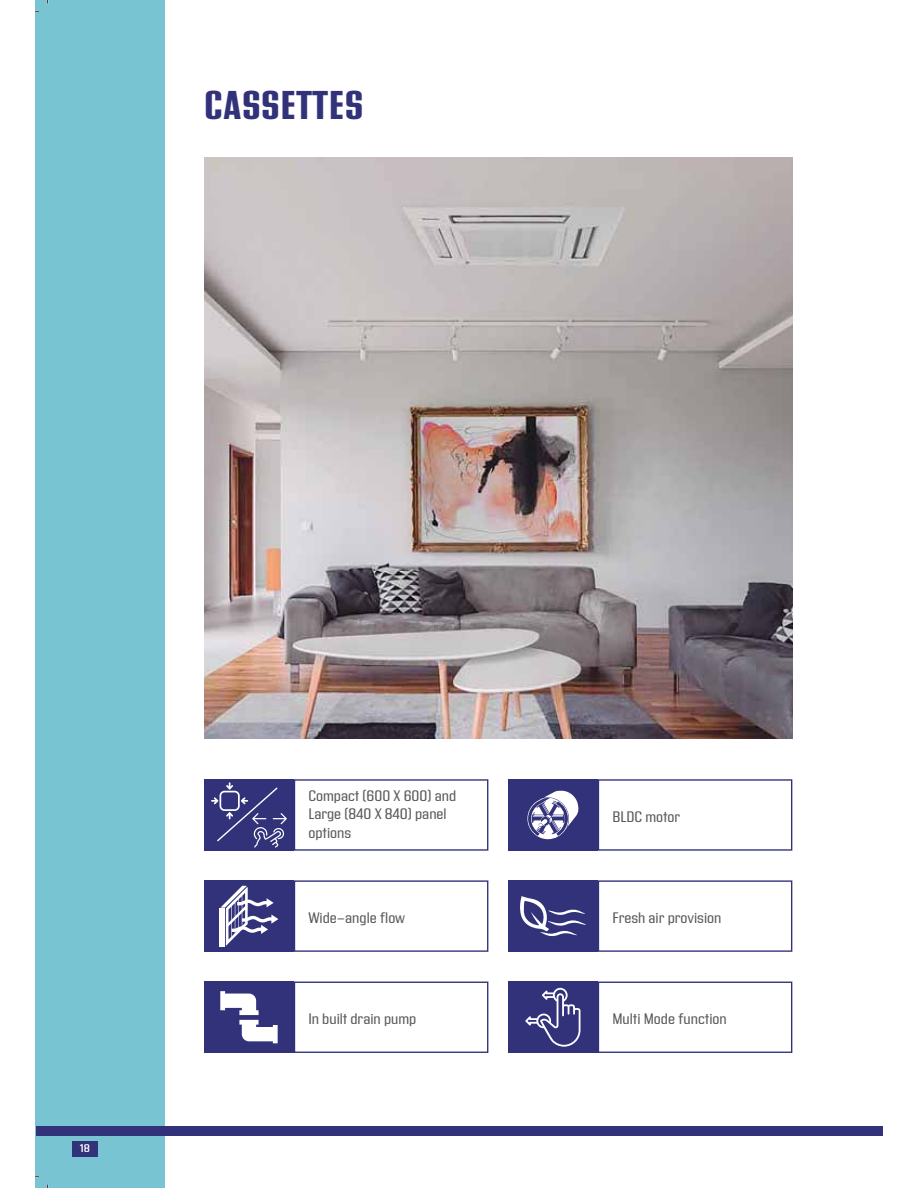
<style>
.page{position:relative;width:918px;height:1188px;background:#fff}
.page>*{position:absolute;margin:0;border:0;box-sizing:border-box;transform-origin:0 0}
.t1{font:700 condensed 40.05px "Address Sans Pro";color:#32327b}
.t2{font:15.15px/18.3px "Address Sans Pro";color:#58595b}
.t3{font:600 11.1px "Address Sans Pro";color:#fff}
</style>
<div class="page">
<div style="left:36px;top:0;width:129px;height:1188px;background:#79c4d3"></div>
<div style="left:72px;top:1141px;width:25px;height:16px;background:#32327b"></div>
<div style="left:36px;top:1126px;width:846px;height:9px;background:#32327b"></div>
<img style="left:204px;top:157px;width:588px;height:581px">
<div style="left:294px;top:779px;width:194px;height:72px;border:1px solid #32327b"></div>
<div style="left:204px;top:779px;width:90px;height:72px;background:#32327b"></div>
<svg style="left:211px;top:782px;width:76px;height:66px"></svg>
<div style="left:598px;top:779px;width:194px;height:72px;border:1px solid #32327b"></div>
<div style="left:508px;top:779px;width:90px;height:72px;background:#32327b"></div>
<svg style="left:527px;top:791px;width:52px;height:48px"></svg>
<div style="left:294px;top:880px;width:194px;height:72px;border:1px solid #32327b"></div>
<div style="left:204px;top:880px;width:90px;height:72px;background:#32327b"></div>
<div style="left:220px;top:909px;width:5px;height:38px;background:#fff"></div>
<svg style="left:220px;top:886px;width:58px;height:60px"></svg>
<div style="left:598px;top:880px;width:194px;height:72px;border:1px solid #32327b"></div>
<div style="left:508px;top:880px;width:90px;height:72px;background:#32327b"></div>
<svg style="left:520px;top:896px;width:66px;height:40px"></svg>
<div style="left:294px;top:982px;width:194px;height:71px;border:1px solid #32327b"></div>
<div style="left:204px;top:982px;width:90px;height:71px;background:#32327b"></div>
<svg style="left:220px;top:991px;width:58px;height:52px"></svg>
<div style="left:598px;top:982px;width:194px;height:71px;border:1px solid #32327b"></div>
<div style="left:508px;top:982px;width:90px;height:71px;background:#32327b"></div>
<svg style="left:525px;top:988px;width:56px;height:59px"></svg>
<h1 class="t1" style="left:204px;top:82px;width:161px">CASSETTES</h1>
<p class="t3" style="left:80px;top:1142px;width:12px">18</p>
<p class="t2" style="left:308px;top:787px;width:149px">Compact (600 X 600) and<br>Large (840 X 840) panel options</p>
<p class="t2" style="left:612px;top:808px;width:69px">BLDC motor</p>
<p class="t2" style="left:308px;top:909px;width:98px">Wide-angle flow</p>
<p class="t2" style="left:612px;top:909px;width:111px">Fresh air provision</p>
<p class="t2" style="left:308px;top:1010px;width:109px">In built drain pump</p>
<p class="t2" style="left:612px;top:1010px;width:116px">Multi Mode function</p>
</div>
